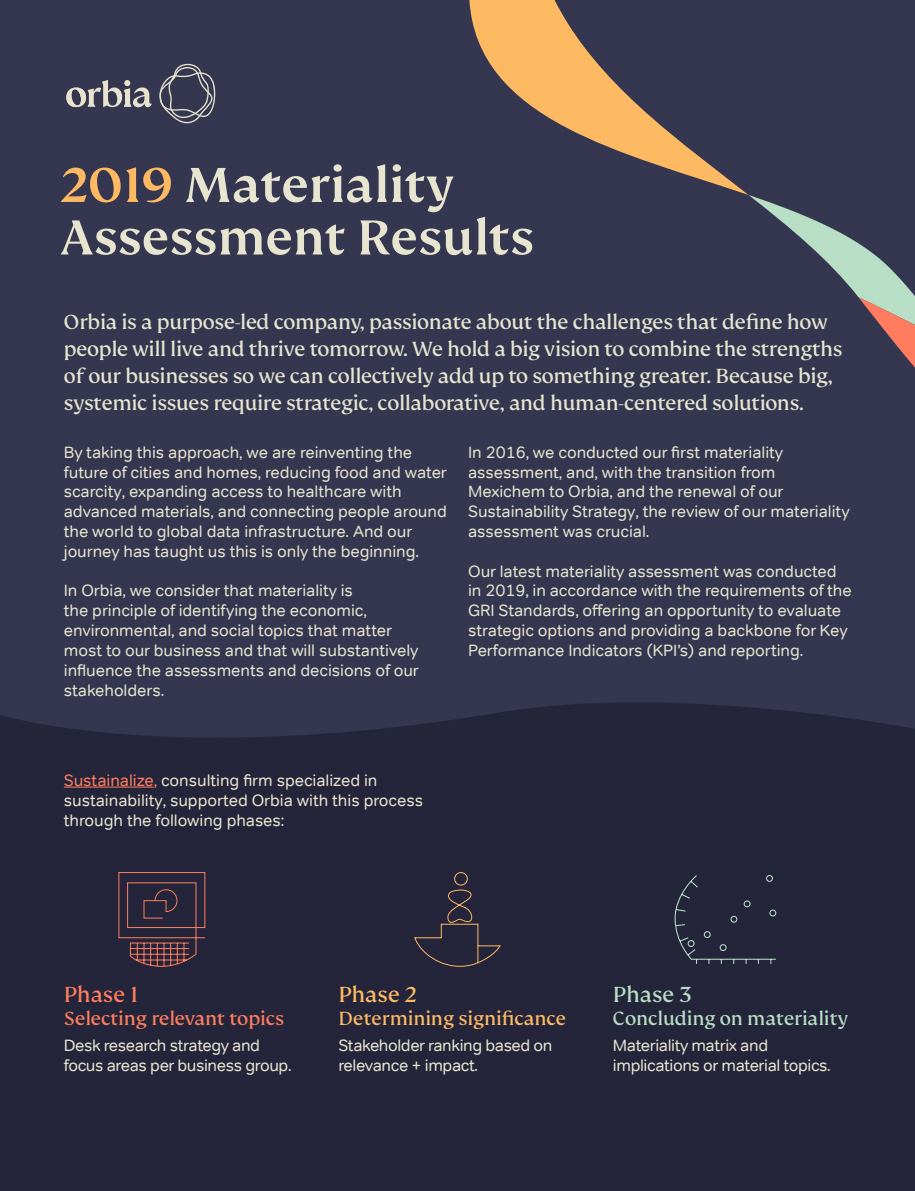
<style>
.page{position:relative;width:915px;height:1191px;background:#fff}
.page>*{position:absolute;margin:0;border:0;box-sizing:border-box;transform-origin:0 0}
.t1{font:500 54px/52.5px "FS Kim";color:#e7e4cf}
.t2{font:24px "FS Kim";color:#ff7d5e}
.t3{font:24px "FS Kim";color:#fdba63}
.t4{font:24px "FS Kim";color:#b8dfc6}
.t5{font:22.5px/27px "FS Kim";letter-spacing:-.01em;color:#e7e4cf}
.t6{font:21px "FS Kim";color:#ff7d5e}
.t7{font:21px "FS Kim";color:#fdba63}
.t8{font:21px "FS Kim";color:#b8dfc6}
.t9{font:16.5px/19.8px "Tondo";letter-spacing:-.005em;color:#e7e4cf}
.t10{font:16.5px/19.8px "Tondo";letter-spacing:-.025em;color:#e7e4cf}
.s1{color:#fdba63}
.s2{color:#ff7d5e}
</style>
<div class="page">
<div style="left:0;top:0;width:914px;height:1191px;background:#353750"></div>
<div style="left:0;top:702px;width:914px;height:489px;background:#24253a"></div>
<svg style="left:749px;top:195px;width:165px;height:172px"></svg>
<svg style="left:469px;top:0;width:279px;height:195px"></svg>
<svg style="left:66px;top:80px;width:86px;height:27px"></svg>
<svg style="left:159px;top:64px;width:56px;height:59px"></svg>
<svg style="left:673px;top:874px;width:103px;height:91px;background:#2a2d40"></svg>
<svg style="left:118px;top:871px;width:88px;height:96px;background:#41303e"></svg>
<svg style="left:414px;top:871px;width:87px;height:100px;background:#2e2b3b"></svg>
<hr style="left:64px;top:786px;width:90px;height:1px;background:#ff7d5e">
<h1 class="t1" style="left:60px;top:159px;width:475px"><span class="s1">2019</span> Materiality<br>Assessment Results</h1>
<p class="t5" style="left:64px;top:308px;width:780px">Orbia is a purpose-led company, passionate about the challenges that define how people will live and thrive tomorrow. We hold a big vision to combine the strengths of our businesses so we can collectively add up to something greater. Because big, systemic issues require strategic, collaborative, and human-centered solutions.</p>
<p class="t9" style="left:64px;top:442px;width:384px">By taking this approach, we are reinventing the future of cities and homes, reducing food and water scarcity, expanding access to healthcare with advanced materials, and connecting people around the world to global data infrastructure. And our journey has taught us this is only the beginning.</p>
<p class="t9" style="left:64px;top:581px;width:356px">In Orbia, we consider that materiality is<br>the principle of identifying the economic, environmental, and social topics that matter most to our business and that will substantively influence the assessments and decisions of our stakeholders.</p>
<p class="t9" style="left:468px;top:442px;width:383px">In 2016, we conducted our first materiality assessment, and, with the transition from Mexichem to Orbia, and the renewal of our Sustainability Strategy, the review of our materiality assessment was crucial.</p>
<p class="t9" style="left:468px;top:561px;width:385px">Our latest materiality assessment was conducted in 2019, in accordance with the requirements of the GRI Standards, offering an opportunity to evaluate strategic options and providing a backbone for Key Performance Indicators (KPI’s) and reporting.</p>
<p class="t9" style="left:64px;top:770px;width:361px"><span class="s2">Sustainalize,</span> consulting firm specialized in sustainability, supported Orbia with this process through the following phases:</p>
<h2 class="t2" style="left:64px;top:981px;width:76px">Phase 1</h2>
<p class="t6" style="left:64px;top:1006px;width:222px">Selecting relevant topics</p>
<p class="t10" style="left:64px;top:1035px;width:229px">Desk research strategy and focus areas per business group.</p>
<h2 class="t3" style="left:338px;top:981px;width:80px">Phase 2</h2>
<p class="t7" style="left:338px;top:1006px;width:229px">Determining significance</p>
<h2 class="t4" style="left:612px;top:981px;width:80px">Phase 3</h2>
<p class="t8" style="left:612px;top:1006px;width:236px">Concluding on materiality</p>
<p class="t10" style="left:338px;top:1035px;width:215px">Stakeholder ranking based on relevance + impact.</p>
<p class="t10" style="left:612px;top:1035px;width:219px">Materiality matrix and implications or material topics.</p>
</div>
